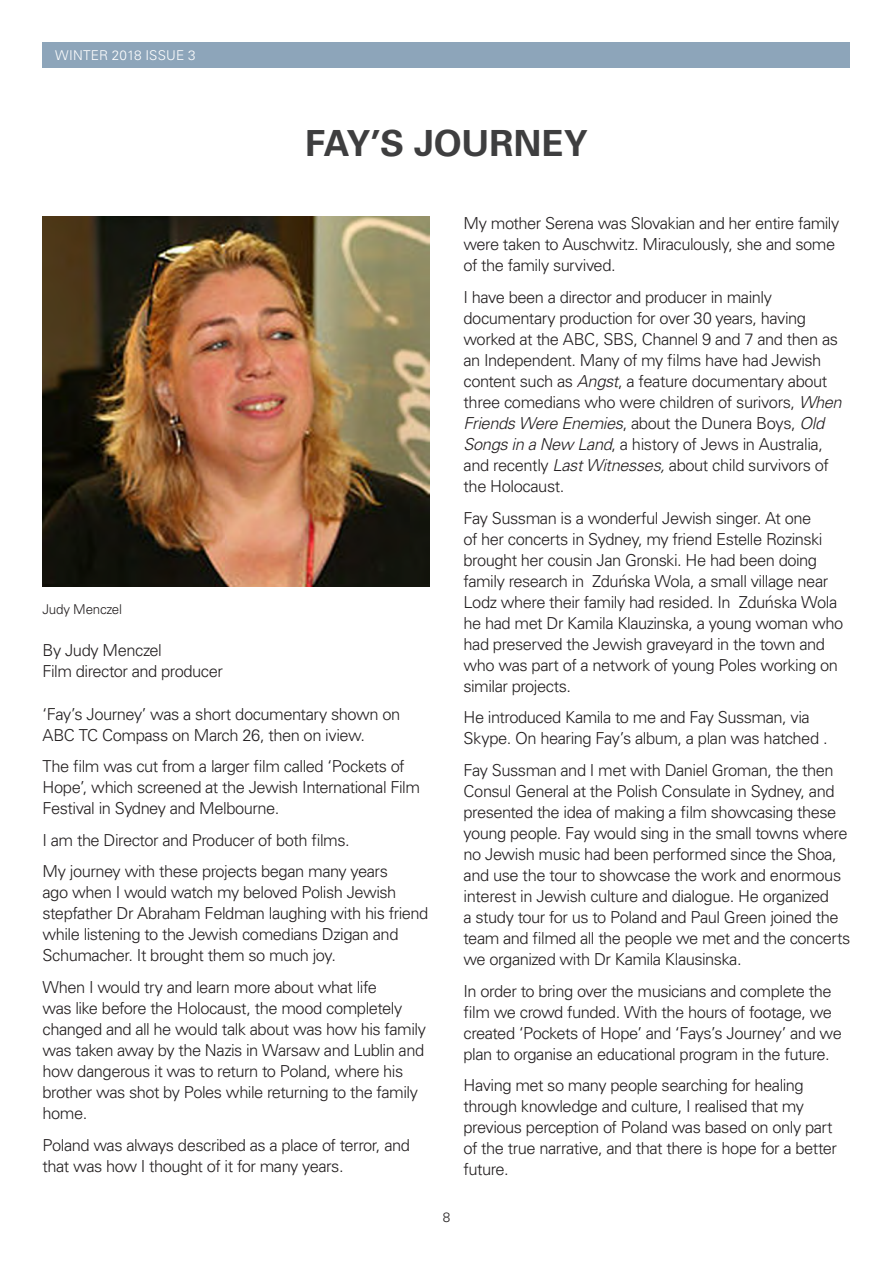
<style>
.page{position:relative;width:893px;height:1263px;background:#fff}
.page>*{position:absolute;margin:0;border:0;box-sizing:border-box;transform-origin:0 0}
.t1{font:700 36px "Univers CE";letter-spacing:-.005em;color:#3e3e3f}
.t2{font:300 16.5px/21px "Univers CE";letter-spacing:-.03em;color:#231f20}
.t3{font:300 13.5px "Univers CE";letter-spacing:.01em;color:#fff}
.t4{font:300 13.5px "Univers CE";letter-spacing:-.02em;color:#231f20}
.s1{font-family:"Univers";font-style:italic}
</style>
<div class="page">
<div style="left:43px;top:43px;width:807px;height:25px;background:#8da5ba"></div>
<img style="left:43px;top:217px;width:386px;height:370px">
<p class="t3" style="left:55px;top:48px;width:142px">WINTER 2018 ISSUE 3</p>
<p class="t1" style="left:305px;top:122px;width:284px">FAY’S JOURNEY</p>
<p class="t4" style="left:43px;top:601px;width:81px">Judy Menczel</p>
<p class="t2" style="left:43px;top:640px;width:182px">By Judy Menczel<br>Film director and producer</p>
<p class="t2" style="left:43px;top:703px;width:359px">‘Fay’s Journey’ was a short documentary shown on<br>ABC TC Compass on March 26, then on iview.</p>
<p class="t2" style="left:43px;top:756px;width:379px">The film was cut from a larger film called ‘Pockets of<br>Hope’, which screened at the Jewish International Film<br>Festival in Sydney and Melbourne.</p>
<p class="t2" style="left:43px;top:830px;width:309px">I am the Director and Producer of both films.</p>
<p class="t2" style="left:43px;top:861px;width:387px">My journey with these projects began many years<br>ago when I would watch my beloved Polish Jewish stepfather Dr Abraham Feldman laughing with his friend while listening to the Jewish comedians Dzigan and Schumacher. It brought them so much joy.</p>
<p class="t2" style="left:43px;top:977px;width:385px">When I would try and learn more about what life<br>was like before the Holocaust, the mood completely changed and all he would talk about was how his family was taken away by the Nazis in Warsaw and Lublin and how dangerous it was to return to Poland, where his brother was shot by Poles while returning to the family home.</p>
<p class="t2" style="left:43px;top:1135px;width:369px">Poland was always described as a place of terror, and that was how I thought of it for many years.</p>
<p class="t2" style="left:463px;top:213px;width:377px">My mother Serena was Slovakian and her entire family were taken to Auschwitz. Miraculously, she and some of the family survived.</p>
<p class="t2" style="left:463px;top:287px;width:380px">I have been a director and producer in mainly documentary production for over 30 years, having worked at the ABC, SBS, Channel 9 and 7 and then as an Independent. Many of my films have had Jewish content such as <span class="s1">Angst</span>, a feature documentary about three comedians who were children of surivors, <span class="s1">When Friends Were Enemies</span>, about the Dunera Boys, <span class="s1">Old Songs in a New Land</span>, a history of Jews in Australia, and recently <span class="s1">Last Witnesses,</span> about child survivors of the Holocaust.</p>
<p class="t2" style="left:463px;top:508px;width:381px">Fay Sussman is a wonderful Jewish singer. At one<br>of her concerts in Sydney, my friend Estelle Rozinski brought her cousin Jan Gronski. He had been doing family research in Zduńska Wola, a small village near Lodz where their family had resided. In Zduńska Wola he had met Dr Kamila Klauzinska, a young woman who had preserved the Jewish graveyard in the town and who was part of a network of young Poles working on similar projects.</p>
<p class="t2" style="left:463px;top:707px;width:366px">He introduced Kamila to me and Fay Sussman, via<br>Skype. On hearing Fay’s album, a plan was hatched .</p>
<p class="t2" style="left:463px;top:760px;width:388px">Fay Sussman and I met with Daniel Groman, the then Consul General at the Polish Consulate in Sydney, and presented the idea of making a film showcasing these young people. Fay would sing in the small towns where no Jewish music had been performed since the Shoa, and use the tour to showcase the work and enormous interest in Jewish culture and dialogue. He organized<br>a study tour for us to Poland and Paul Green joined the team and filmed all the people we met and the concerts we organized with Dr Kamila Klausinska.</p>
<p class="t2" style="left:463px;top:981px;width:380px">In order to bring over the musicians and complete the film we crowd funded. With the hours of footage, we created ‘Pockets of Hope’ and ‘Fays’s Journey’ and we plan to organise an educational program in the future.</p>
<p class="t2" style="left:463px;top:1075px;width:375px">Having met so many people searching for healing through knowledge and culture, I realised that my previous perception of Poland was based on only part of the true narrative, and that there is hope for a better future.</p>
<p class="t4" style="left:443px;top:1210px;width:9px">8</p>
</div>
